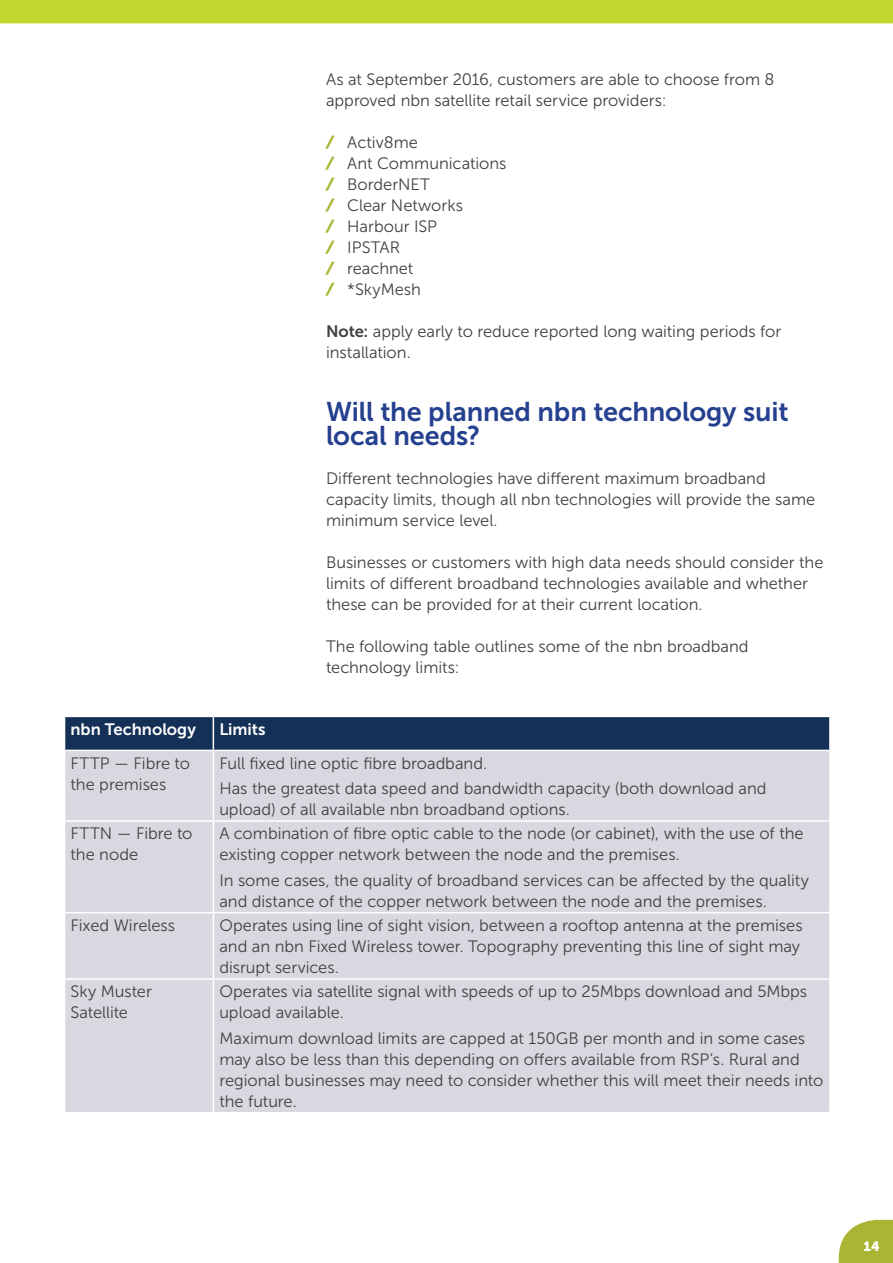
<style>
.page{position:relative;width:893px;height:1263px;background:#fff}
.page>*{position:absolute;margin:0;border:0;box-sizing:border-box;transform-origin:0 0}
.t1{font:27px/24px "Museo Sans 700";letter-spacing:-.005em;color:#25408f}
.t2{font:16.5px/21px "Museo Sans 300";color:#414042}
.t3{font:16.5px "Museo Sans 700";color:#fff}
.t4{font:13.5px "Museo Sans 900";color:#fff}
.s1{font-family:"Museo Sans 900";font-style:italic;color:#a9b533}
.s2{font-family:"Museo Sans 700"}
</style>
<div class="page">
<div style="left:0;top:0;width:893px;height:23px;background:#c1d72f"></div>
<svg style="left:839px;top:1220px;width:54px;height:43px;background:#b3bd4b"></svg>
<div style="left:65px;top:717px;width:764px;height:33px;background:#143057"></div>
<div style="left:65px;top:751px;width:764px;height:361px;background:#d9d8e0"></div>
<hr style="left:213px;top:717px;width:1px;height:33px;background:#fff">
<hr style="left:213px;top:751px;width:1px;height:69px;background:#fff">
<hr style="left:64px;top:820px;width:149px;height:2px;background:#fff">
<hr style="left:213px;top:820px;width:618px;height:2px;background:#fff">
<hr style="left:213px;top:822px;width:1px;height:90px;background:#fff">
<hr style="left:64px;top:912px;width:149px;height:1px;background:#fff">
<hr style="left:213px;top:912px;width:618px;height:1px;background:#fff">
<hr style="left:213px;top:913px;width:1px;height:65px;background:#fff">
<hr style="left:64px;top:978px;width:149px;height:2px;background:#fff">
<hr style="left:213px;top:978px;width:618px;height:2px;background:#fff">
<hr style="left:213px;top:980px;width:1px;height:132px;background:#fff">
<p class="t2" style="left:326px;top:69px;width:450px">As at September 2016, customers are able to choose from 8 approved nbn satellite retail service providers:</p>
<p class="t2" style="left:326px;top:132px;width:182px"><span class="s1">/</span> Activ8me<br><span class="s1">/</span> Ant Communications <span class="s1">/</span> BorderNET<br><span class="s1">/</span> Clear Networks<br><span class="s1">/</span> Harbour ISP<br><span class="s1">/</span> IPSTAR<br><span class="s1">/</span> reachnet<br><span class="s1">/</span> *SkyMesh</p>
<p class="t2" style="left:326px;top:321px;width:457px"><span class="s2">Note:</span> apply early to reduce reported long waiting periods for installation.</p>
<h1 class="t1" style="left:326px;top:399px;width:464px">Will the planned nbn technology suit local needs?</h1>
<p class="t2" style="left:326px;top:468px;width:491px">Different technologies have different maximum broadband capacity limits, though all nbn technologies will provide the same minimum service level.</p>
<p class="t2" style="left:326px;top:552px;width:499px">Businesses or customers with high data needs should consider the limits of different broadband technologies available and whether these can be provided for at their current location.</p>
<p class="t2" style="left:326px;top:636px;width:424px">The following table outlines some of the nbn broadband technology limits:</p>
<p class="t3" style="left:71px;top:720px;width:127px">nbn Technology</p>
<p class="t3" style="left:219px;top:720px;width:48px">Limits</p>
<p class="t2" style="left:71px;top:753px;width:121px">FTTP — Fibre to the premises</p>
<p class="t2" style="left:219px;top:751px;width:549px;line-height:25.2px">Full fixed line optic fibre broadband.<br>Has the greatest data speed and bandwidth capacity (both download and</p>
<p class="t2" style="left:219px;top:799px;width:352px">upload) of all available nbn broadband options.</p>
<p class="t2" style="left:71px;top:823px;width:124px">FTTN — Fibre to the node</p>
<p class="t2" style="left:219px;top:823px;width:586px">A combination of fibre optic cable to the node (or cabinet), with the use of the existing copper network between the node and the premises.</p>
<p class="t2" style="left:219px;top:870px;width:591px">In some cases, the quality of broadband services can be affected by the quality and distance of the copper network between the node and the premises.</p>
<p class="t2" style="left:71px;top:915px;width:106px">Fixed Wireless</p>
<p class="t2" style="left:219px;top:915px;width:585px">Operates using line of sight vision, between a rooftop antenna at the premises and an nbn Fixed Wireless tower. Topography preventing this line of sight may disrupt services.</p>
<p class="t2" style="left:71px;top:981px;width:83px">Sky Muster<br>Satellite</p>
<p class="t2" style="left:219px;top:981px;width:589px">Operates via satellite signal with speeds of up to 25Mbps download and 5Mbps upload available.</p>
<p class="t2" style="left:219px;top:1028px;width:605px">Maximum download limits are capped at 150GB per month and in some cases may also be less than this depending on offers available from RSP’s. Rural and regional businesses may need to consider whether this will meet their needs into the future.</p>
<p class="t4" style="left:863px;top:1238px;width:18px">14</p>
</div>
